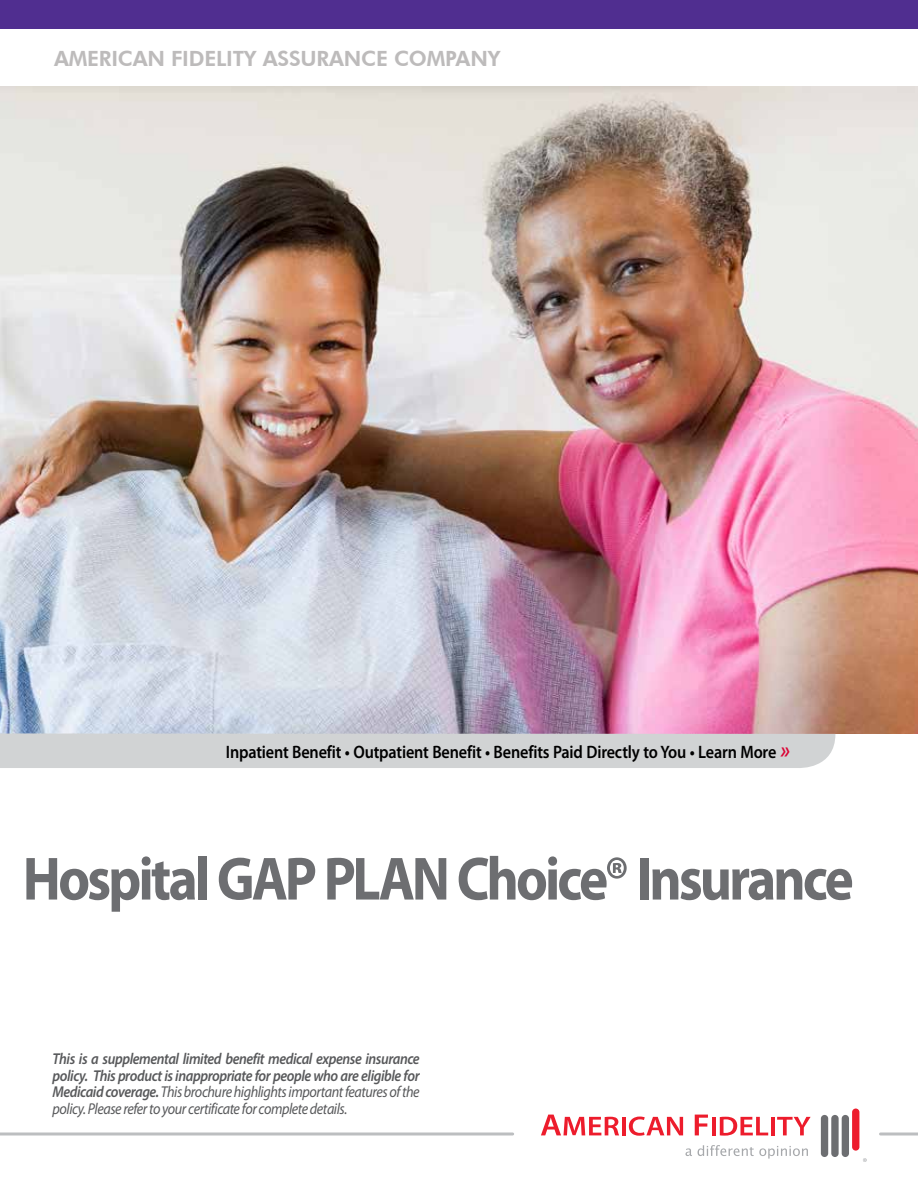
<style>
.page{position:relative;width:918px;height:1188px;background:#fff}
.page>*{position:absolute;margin:0;border:0;box-sizing:border-box;transform-origin:0 0}
.t1{font:700 61.5px "Myriad Pro";letter-spacing:-.055em;color:#6d6e71;scale:.9 1}
.t2{font:800 21px "Futura BT";letter-spacing:-.01em;color:#bdbbbb}
.t3{font:600 18px "Myriad Pro";letter-spacing:-.01em;color:#000;scale:.9 1}
.t4{font:italic 600 15.75px/16.5px "Myriad Pro";letter-spacing:-.03em;color:#58595b;text-align:justify;scale:.9 1}
.s1{font-style:italic;font-size:24px;color:#db0032}
.s2{font-weight:400}
</style>
<div class="page">
<img style="left:0;top:86px;width:918px;height:647px">
<div style="left:0;top:733px;width:835px;height:35px;background:#d1d3d4"></div>
<svg style="left:0;top:1132px;width:513px;height:4px;background:#cccecf"></svg>
<svg style="left:880px;top:1132px;width:38px;height:4px"></svg>
<div style="left:0;top:0;width:918px;height:28px;background:#502e90"></div>
<svg style="left:541px;top:1115px;width:78px;height:20px"></svg>
<hr style="left:622px;top:1117px;width:4px;height:18px;background:#ed1c2c">
<svg style="left:629px;top:1117px;width:54px;height:19px"></svg>
<svg style="left:695px;top:1115px;width:13px;height:20px"></svg>
<hr style="left:712px;top:1117px;width:4px;height:18px;background:#ed1c2c">
<svg style="left:720px;top:1117px;width:48px;height:19px"></svg>
<hr style="left:771px;top:1117px;width:4px;height:18px;background:#ed1c2c">
<svg style="left:777px;top:1117px;width:34px;height:18px"></svg>
<svg style="left:685px;top:1148px;width:7px;height:8px"></svg>
<svg style="left:698px;top:1145px;width:110px;height:14px"></svg>
<div style="left:821px;top:1115px;width:7px;height:42px;background:#6d6e71;border-radius:4px"></div>
<div style="left:831px;top:1115px;width:8px;height:42px;background:#6d6e71;border-radius:4px"></div>
<div style="left:842px;top:1115px;width:7px;height:42px;background:#6d6e71;border-radius:4px"></div>
<div style="left:852px;top:1109px;width:7px;height:42px;background:#ed1c2c;border-radius:4px"></div>
<svg style="left:863px;top:1158px;width:4px;height:4px"></svg>
<h2 class="t2" style="left:54px;top:45px;width:448px">AMERICAN FIDELITY ASSURANCE COMPANY</h2>
<p class="t3" style="left:226px;top:740px;width:628px">Inpatient Benefit • Outpatient Benefit • Benefits Paid Directly to You • Learn More <span class="s1">»</span></p>
<h1 class="t1" style="left:23px;top:839px;width:925px">Hospital GAP PLAN Choice® Insurance</h1>
<p class="t4" style="left:52px;top:1050px;width:410px">This is a supplemental limited benefit medical expense insurance policy. This product is inappropriate for people who are eligible for Medicaid coverage. <span class="s2">This brochure highlights important features of the policy. Please refer to your certificate for complete details.</span></p>
</div>
